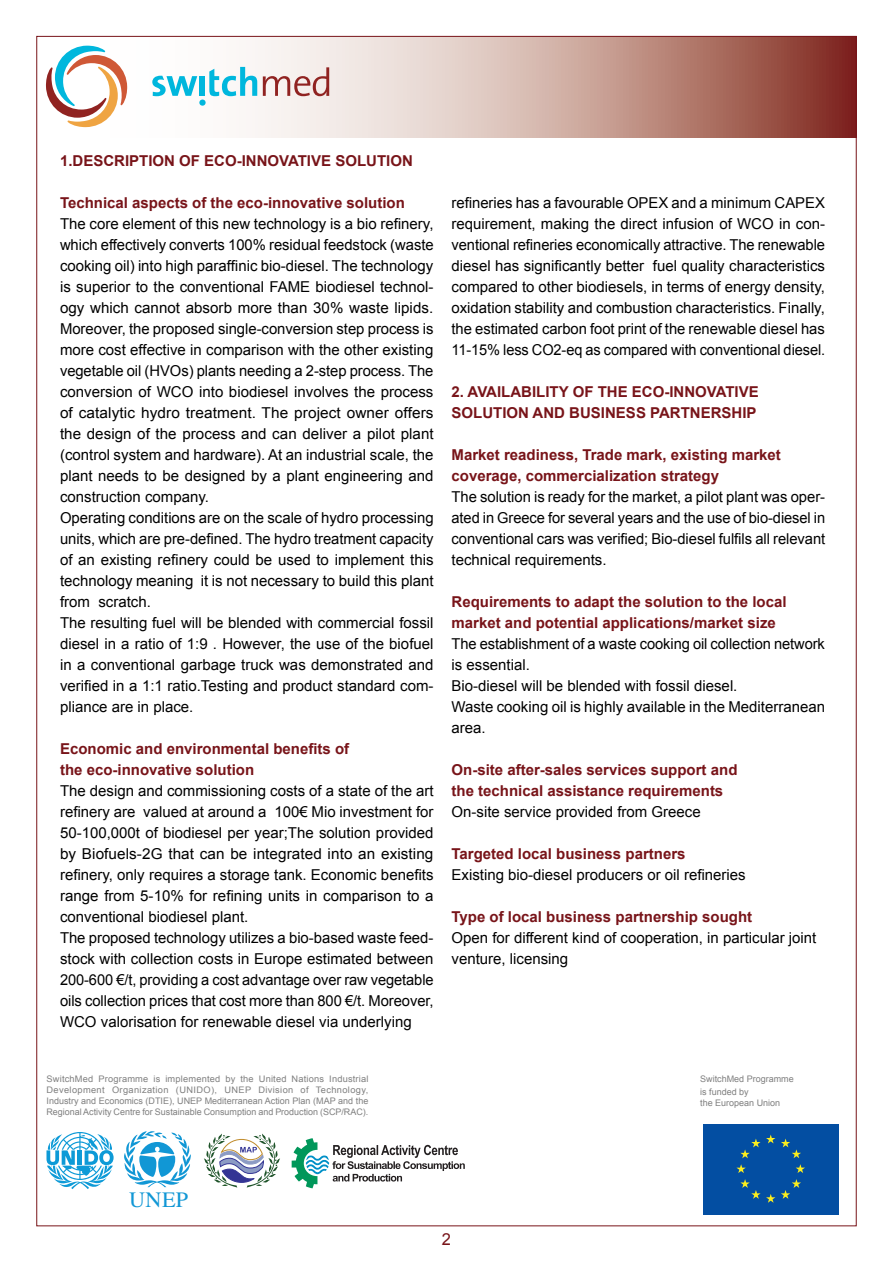
<style>
.page{position:relative;width:893px;height:1263px;background:#fff}
.page>*{position:absolute;margin:0;border:0;box-sizing:border-box;transform-origin:0 0}
.t1{font:21.9px "Times";color:#1197d5}
.t2{font:16.5px "Arial";color:#781419}
.t3{font:15px/21px "Arial";color:#000}
.t4{font:700 15px/21px "Arial";color:#781419}
.t5{font:9px/10.8px "Arial";color:#7f7f7f}
</style>
<div class="page">
<svg style="left:83px;top:38px;width:772px;height:100px"></svg>
<svg style="left:46px;top:46px;width:81px;height:81px"></svg>
<svg style="left:263px;top:67px;width:66px;height:29px"></svg>
<svg style="left:152px;top:67px;width:105px;height:39px"></svg>
<svg style="left:703px;top:1214px;width:136px;height:1px"></svg>
<div style="left:703px;top:1124px;width:136px;height:90px;background:#034ea2"></div>
<svg style="left:740px;top:1134px;width:35px;height:24px"></svg>
<svg style="left:736px;top:1164px;width:10px;height:9px"></svg>
<svg style="left:740px;top:1179px;width:35px;height:24px"></svg>
<svg style="left:781px;top:1179px;width:20px;height:20px"></svg>
<svg style="left:796px;top:1164px;width:9px;height:9px"></svg>
<svg style="left:781px;top:1138px;width:20px;height:20px"></svg>
<svg style="left:46px;top:1132px;width:68px;height:57px"></svg>
<svg style="left:124px;top:1131px;width:67px;height:56px"></svg>
<svg style="left:204px;top:1133px;width:76px;height:54px"></svg>
<svg style="left:292px;top:1138px;width:173px;height:50px"></svg>
<p class="t4" style="left:60px;top:150px;width:354px">1.DESCRIPTION OF ECO-INNOVATIVE SOLUTION</p>
<p class="t4" style="left:60px;top:192px;width:346px">Technical aspects of the eco-innovative solution</p>
<p class="t3" style="left:60px;top:213px;width:375px">The core element of this new technology is a bio refinery, which effectively converts 100% residual feedstock (waste cooking oil) into high paraffinic bio-diesel. The technology is superior to the conventional FAME biodiesel technol&shy;ogy which cannot absorb more than 30% waste lipids.<br>Moreover, the proposed single-conversion step process is more cost effective in comparison with the other existing vegetable oil (HVOs) plants needing a 2-step process. The conversion of WCO into biodiesel involves the process of catalytic hydro treatment. The project owner offers the design of the process and can deliver a pilot plant (control system and hardware). At an industrial scale, the plant needs to be designed by a plant engineering and construction company.<br>Operating conditions are on the scale of hydro processing units, which are pre-defined. The hydro treatment capacity of an existing refinery could be used to implement this technology meaning it is not necessary to build this plant from scratch.<br>The resulting fuel will be blended with commercial fossil diesel in a ratio of 1:9 . However, the use of the biofuel in a conventional garbage truck was demonstrated and verified in a 1:1 ratio.Testing and product standard com&shy;pliance are in place.</p>
<p class="t4" style="left:60px;top:738px;width:291px">Economic and environmental benefits of the eco-innovative solution</p>
<p class="t3" style="left:60px;top:780px;width:375px">The design and commissioning costs of a state of the art refinery are valued at around a 100€ Mio investment for 50-100,000t of biodiesel per year;The solution provided by Biofuels-2G that can be integrated into an existing refinery, only requires a storage tank. Economic benefits range from 5-10% for refining units in comparison to a conventional biodiesel plant.<br>The proposed technology utilizes a bio-based waste feed&shy;stock with collection costs in Europe estimated between 200-600 €/t, providing a cost advantage over raw vegetable oils collection prices that cost more than 800 €/t. Moreover, WCO valorisation for renewable diesel via underlying</p>
<p class="t3" style="left:452px;top:192px;width:375px;text-align:justify">refineries has a favourable OPEX and a minimum CAPEX requirement, making the direct infusion of WCO in con&shy;ventional refineries economically attractive. The renewable diesel has significantly better fuel quality characteristics compared to other biodiesels, in terms of energy density, oxidation stability and combustion characteristics. Finally, the estimated carbon foot print of the renewable diesel has 11-15% less CO2-eq as compared with conventional diesel.</p>
<p class="t4" style="left:452px;top:381px;width:309px">2. AVAILABILITY OF THE ECO-INNOVATIVE<br>SOLUTION AND BUSINESS PARTNERSHIP</p>
<p class="t4" style="left:452px;top:444px;width:331px">Market readiness, Trade mark, existing market coverage, commercialization strategy</p>
<p class="t3" style="left:452px;top:486px;width:375px;text-align:justify">The solution is ready for the market, a pilot plant was oper&shy;ated in Greece for several years and the use of bio-diesel in conventional cars was verified; Bio-diesel fulfils all relevant technical requirements.</p>
<p class="t4" style="left:452px;top:591px;width:337px">Requirements to adapt the solution to the local market and potential applications/market size</p>
<p class="t3" style="left:452px;top:633px;width:375px">The establishment of a waste cooking oil collection network is essential.<br>Bio-diesel will be blended with fossil diesel.<br>Waste cooking oil is highly available in the Mediterranean area.</p>
<p class="t4" style="left:452px;top:759px;width:287px">On-site after-sales services support and the technical assistance requirements</p>
<p class="t3" style="left:452px;top:801px;width:251px">On-site service provided from Greece</p>
<p class="t4" style="left:452px;top:843px;width:235px">Targeted local business partners</p>
<p class="t3" style="left:452px;top:864px;width:296px">Existing bio-diesel producers or oil refineries</p>
<p class="t4" style="left:452px;top:906px;width:302px">Type of local business partnership sought</p>
<p class="t3" style="left:452px;top:927px;width:366px">Open for different kind of cooperation, in particular joint venture, licensing</p>
<p class="t5" style="left:46px;top:1074px;width:324px;text-align:justify">SwitchMed Programme is implemented by the United Nations Industrial Development Organization (UNIDO), UNEP Division of Technology, Industry and Economics (DTIE), UNEP Mediterranean Action Plan (MAP and the Regional Activity Centre for Sustainable Consumption and Production (SCP/RAC).</p>
<p class="t5" style="left:700px;top:1073px;width:95px;line-height:12.6px">SwitchMed Programme is funded by</p>
<p class="t5" style="left:700px;top:1097px;width:82px">the European Union</p>
<h1 class="t1" style="left:129px;top:1179px;width:61px">UNEP</h1>
<p class="t2" style="left:442px;top:1228px;width:11px">2</p>
</div>
